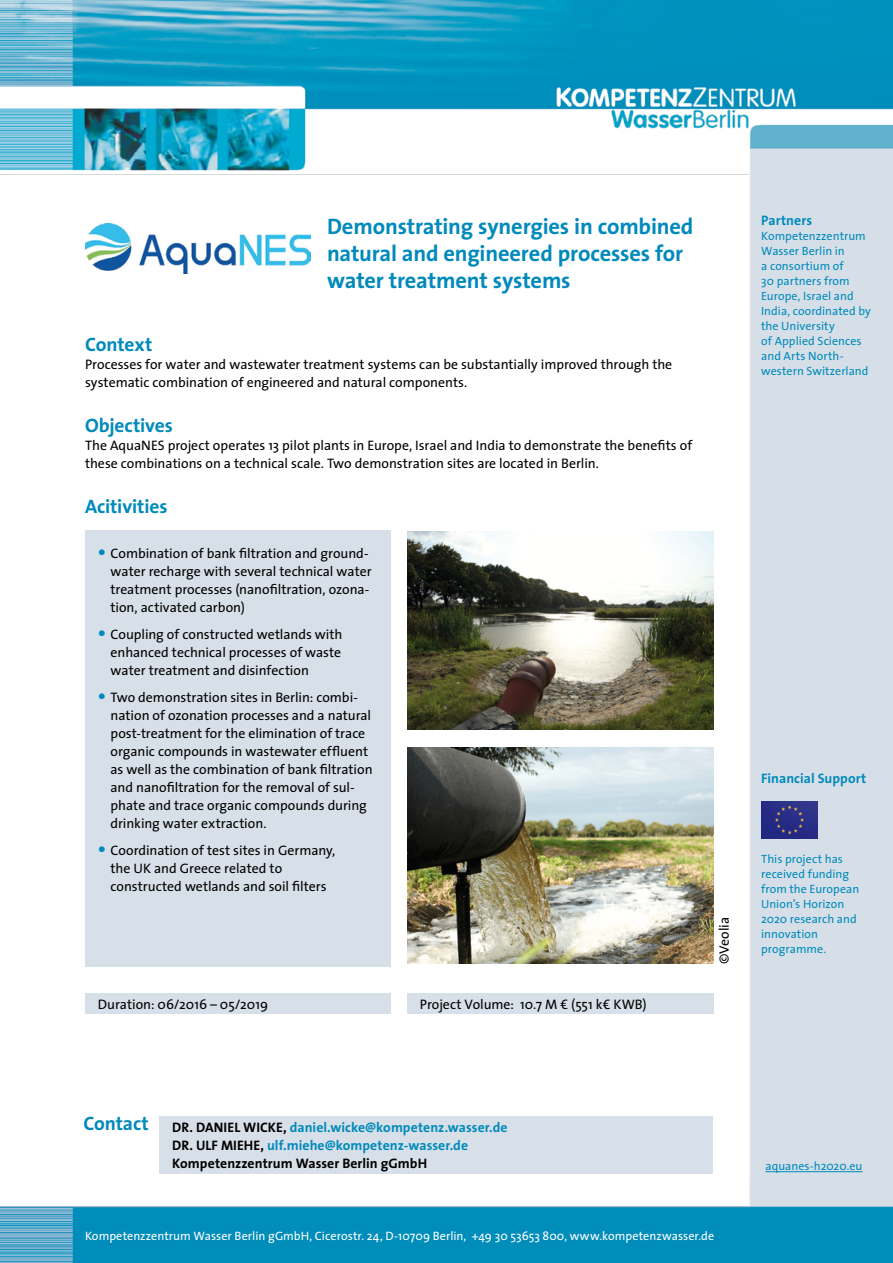
<style>
.page{position:relative;width:893px;height:1263px;background:#fff}
.page>*{position:absolute;margin:0;border:0;box-sizing:border-box;transform-origin:0 0}
.t1{font:700 22.5px/27px "The Sans";letter-spacing:-.01em;color:#008abb}
.t2{font:700 19.5px "The Sans";letter-spacing:-.005em;color:#008abb}
.t3{font:13.8px/18px "The Sans";color:#000}
.t4{font:700 13.8px/18px "The Sans";letter-spacing:.005em;color:#008abb}
.t5{font:12.15px "The Sans";color:#fff}
.t6{font:12px/15px "The Sans";letter-spacing:.005em;color:#008abb}
.s1{font-weight:700;font-size:19.5px;color:#008abb}
.s2{color:#000}
</style>
<div class="page">
<img style="left:0;top:0;width:893px;height:1263px">
<div style="left:159px;top:1116px;width:554px;height:58px;background:#d7dfe8"></div>
<div style="left:85px;top:993px;width:305px;height:21px;background:#d7dfe8"></div>
<div style="left:407px;top:993px;width:306px;height:21px;background:#d7dfe8"></div>
<div style="left:85px;top:530px;width:305px;height:436px;background:#d7dfe8"></div>
<img style="left:85px;top:224px;width:225px;height:49px">
<img style="left:761px;top:801px;width:57px;height:38px">
<hr style="left:765px;top:1171px;width:97px;height:1px;background:#008abb">
<img style="left:407px;top:747px;width:306px;height:216px">
<img style="left:407px;top:531px;width:306px;height:198px">
<h1 class="t1" style="left:327px;top:212px;width:368px">Demonstrating synergies in combined natural and engineered processes for water treatment systems</h1>
<h2 class="t2" style="left:85px;top:328px;width:69px">Context</h2>
<p class="t3" style="left:85px;top:355px;width:589px">Processes for water and wastewater treatment systems can be substantially improved through the systematic combination of engineered and natural components.</p>
<h2 class="t2" style="left:85px;top:409px;width:89px">Objectives</h2>
<p class="t3" style="left:85px;top:436px;width:609px">The AquaNES project operates 13 pilot plants in Europe, Israel and India to demonstrate the benefits of these combinations on a technical scale. Two demonstration sites are located in Berlin.</p>
<h2 class="t2" style="left:85px;top:490px;width:84px">Acitivities</h2>
<p class="t3" style="left:111px;top:544px;width:263px;text-indent:-13px"><span class="s1">•</span> Combination of bank filtration and ground&shy;water recharge with several technical water treatment processes (nanofiltration, ozona&shy;tion, activated carbon)</p>
<p class="t3" style="left:111px;top:625px;width:233px;text-align:justify;text-indent:-13px"><span class="s1">•</span> Coupling of constructed wetlands with enhanced technical processes of waste water treatment and disinfection</p>
<p class="t3" style="left:111px;top:688px;width:264px;text-indent:-13px"><span class="s1">•</span> Two demonstration sites in Berlin: combi&shy;nation of ozonation processes and a natural post-treatment for the elimination of trace organic compounds in wastewater effluent as well as the combination of bank filtration and nanofiltration for the removal of sul&shy;phate and trace organic compounds during drinking water extraction.</p>
<p class="t3" style="left:111px;top:841px;width:226px;text-indent:-13px"><span class="s1">•</span> Coordination of test sites in Germany, the UK and Greece related to constructed wetlands and soil filters</p>
<p class="t3" style="left:98px;top:995px;width:172px">Duration: 06/2016 – 05/2019</p>
<p class="t3" style="left:420px;top:995px;width:228px">Project Volume: 10.7 M € (551 k€ KWB)</p>
<p class="t3" style="left:715px;top:964px;width:49px;rotate:-90deg">©Veolia</p>
<p class="t4" style="left:761px;top:211px;width:53px">Partners</p>
<p class="t6" style="left:761px;top:228px;width:111px">Kompetenzzentrum<br>Wasser Berlin in<br>a consortium of<br>30 partners from<br>Europe, Israel and<br>India, coordinated by the University<br>of Applied Sciences and Arts North&shy;western Switzerland</p>
<p class="t4" style="left:761px;top:769px;width:107px">Financial Support</p>
<p class="t6" style="left:761px;top:851px;width:100px">This project has received funding from the European<br>Union’s Horizon<br>2020 research and innovation programme.</p>
<p class="t4" style="left:172px;top:1118px;width:337px;text-indent:-89px"><sup>Contact</sup> <span class="s2">Dr. Daniel Wicke,</span> daniel.wicke@kompetenz.wasser.de<br><span class="s2">Dr. Ulf Miehe,</span> ulf.miehe@kompetenz-wasser.de<br><span class="s2">Kompetenzzentrum Wasser Berlin gGmbH</span></p>
<p class="t5" style="left:85px;top:1226px;width:631px">Kompetenzzentrum Wasser Berlin gGmbH, Cicerostr. 24, D-10709 Berlin, +49 30 53653 800, www.kompetenzwasser.de</p>
<p class="t6" style="left:765px;top:1158px;width:99px">aquanes-h2020.eu</p>
</div>
